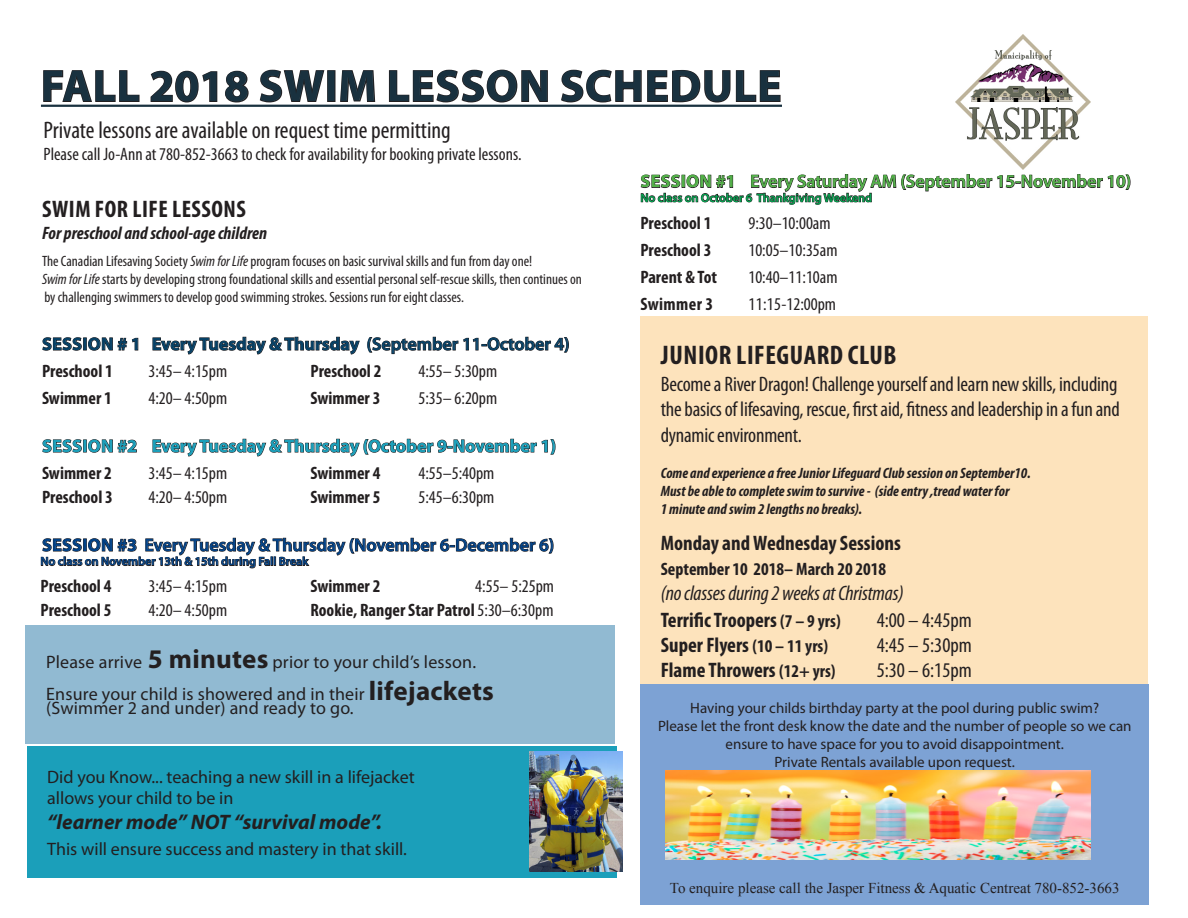
<style>
.page{position:relative;width:1188px;height:918px;background:#fff}
.page>*{position:absolute;margin:0;border:0;box-sizing:border-box;transform-origin:0 0}
.t1{font:700 45px "Myriad Pro";letter-spacing:.02em;color:#19313f}
.t2{font:700 condensed 27px "Myriad Pro";letter-spacing:.02em;color:#231f20}
.t3{font:condensed 24px "Myriad Pro";color:#231f20}
.t4{font:700 condensed 24px "Myriad Pro";letter-spacing:.02em;color:#231f20}
.t5{font:condensed 21px/25.2px "Myriad Pro";letter-spacing:-.01em;color:#231f20;text-align:justify}
.t6{font:700 condensed 21px "Myriad Pro";color:#231f20}
.t7{font:italic condensed 21px "Myriad Pro";letter-spacing:-.01em;color:#231f20}
.t8{font:italic 700 21px "Myriad Pro";color:#231f20}
.t9{font:condensed 18px "Myriad Pro";color:#231f20}
.t10{font:18px "Myriad Pro";color:#231f20}
.t11{font:700 condensed 18px "Myriad Pro";color:#231f20}
.t12{font:700 18px "Myriad Pro";color:#064065}
.t13{font:600 18px "Myriad Pro";color:#014186}
.t14{font:700 18px "Myriad Pro";color:#1b9fba}
.t15{font:600 18px "Myriad Pro";color:#51af47}
.t16{font:italic 700 condensed 18px "Myriad Pro";color:#231f20}
.t17{font:700 condensed 18px "Myriad Pro";letter-spacing:.02em;color:#231f20}
.t18{font:condensed 15px "Myriad Pro";color:#231f20}
.t19{font:15px "Myriad Pro";color:#231f20}
.t20{font:italic 700 condensed 15px "Myriad Pro";color:#231f20}
.t21{font:15px "Times New Roman";color:#231f20}
.t22{font:600 12px "Myriad Pro";color:#014186}
.t23{font:600 12px "Myriad Pro";color:#00a24e}
.s1{font-style:italic}
.s2{font-weight:600}
.s3{font-weight:700}
.s4{font-weight:400}
.s5{font-weight:700;font-size:27px}
.s6{font-size:18px}
</style>
<div class="page">
<svg style="left:42px;top:337px;width:40px;height:14px"></svg>
<div style="left:83px;top:338px;width:4px;height:12px;border:1px solid #231f20"></div>
<svg style="left:88px;top:337px;width:51px;height:14px"></svg>
<svg style="left:152px;top:336px;width:208px;height:19px"></svg>
<svg style="left:367px;top:336px;width:202px;height:19px"></svg>
<svg style="left:42px;top:439px;width:40px;height:14px"></svg>
<div style="left:83px;top:440px;width:4px;height:12px;border:1px solid #231f20"></div>
<svg style="left:88px;top:439px;width:49px;height:14px"></svg>
<svg style="left:152px;top:438px;width:404px;height:19px"></svg>
<svg style="left:41px;top:537px;width:513px;height:32px"></svg>
<hr style="left:41px;top:105px;width:741px;height:2px;background:#19313f">
<svg style="left:43px;top:70px;width:97px;height:32px"></svg>
<svg style="left:150px;top:70px;width:68px;height:33px"></svg>
<svg style="left:225px;top:70px;width:24px;height:33px"></svg>
<svg style="left:259px;top:69px;width:66px;height:34px"></svg>
<div style="left:327px;top:70px;width:8px;height:32px;border:2px solid #231f20"></div>
<svg style="left:340px;top:70px;width:36px;height:32px"></svg>
<svg style="left:388px;top:69px;width:160px;height:34px"></svg>
<svg style="left:561px;top:69px;width:220px;height:34px"></svg>
<div style="left:640px;top:316px;width:508px;height:382px;background:#fde3bc"></div>
<div style="left:26px;top:625px;width:589px;height:119px;background:#91bad2"></div>
<div style="left:27px;top:746px;width:589px;height:132px;background:#1b9fba"></div>
<svg style="left:640px;top:174px;width:491px;height:31px"></svg>
<img style="left:529px;top:751px;width:93px;height:121px">
<img style="left:956px;top:35px;width:135px;height:135px">
<div style="left:640px;top:684px;width:509px;height:220px;background:#7da2d4"></div>
<img style="left:665px;top:770px;width:426px;height:90px">
<p class="t1" style="left:41px;top:57px;width:742px">FALL 2018 SWIM LESSON SCHEDULE</p>
<p class="t3" style="left:44px;top:116px;width:409px">Private lessons are available on request time permitting</p>
<p class="t9" style="left:44px;top:143px;width:480px">Please call Jo-Ann at 780-852-3663 to check for availability for booking private lessons.</p>
<p class="t4" style="left:42px;top:194px;width:205px">SWIM FOR LIFE LESSONS</p>
<p class="t16" style="left:42px;top:222px;width:227px">For preschool and school-age children</p>
<p class="t18" style="left:42px;top:252px;width:492px">The Canadian Lifesaving Society <span class="s1">Swim for Life</span> program focuses on basic survival skills and fun from day one!</p>
<p class="t18" style="left:42px;top:270px;width:542px"><span class="s1">Swim for Life</span> starts by developing strong foundational skills and essential personal self-rescue skills, then continues on</p>
<p class="t18" style="left:44px;top:288px;width:421px">by challenging swimmers to develop good swimming strokes. Sessions run for eight classes.</p>
<p class="t12" style="left:42px;top:332px;width:529px">SESSION # 1 Every Tuesday &amp; Thursday <span class="s2">(September 11-October 4)</span></p>
<p class="t11" style="left:42px;top:360px;width:72px">Preschool 1</p>
<p class="t9" style="left:149px;top:360px;width:80px">3:45– 4:15pm</p>
<p class="t11" style="left:310px;top:360px;width:72px">Preschool 2</p>
<p class="t9" style="left:418px;top:360px;width:80px">4:55– 5:30pm</p>
<p class="t11" style="left:42px;top:387px;width:71px">Swimmer 1</p>
<p class="t9" style="left:149px;top:387px;width:80px">4:20– 4:50pm</p>
<p class="t11" style="left:310px;top:387px;width:71px">Swimmer 3</p>
<p class="t9" style="left:418px;top:387px;width:80px">5:35– 6:20pm</p>
<p class="t14" style="left:42px;top:434px;width:515px">SESSION #2 Every Tuesday &amp; Thursday (October 9-November 1)</p>
<p class="t11" style="left:42px;top:462px;width:71px">Swimmer 2</p>
<p class="t9" style="left:149px;top:462px;width:80px">3:45– 4:15pm</p>
<p class="t11" style="left:310px;top:462px;width:71px">Swimmer 4</p>
<p class="t9" style="left:418px;top:462px;width:77px">4:55–5:40pm</p>
<p class="t11" style="left:42px;top:486px;width:72px">Preschool 3</p>
<p class="t9" style="left:149px;top:486px;width:80px">4:20– 4:50pm</p>
<p class="t11" style="left:310px;top:486px;width:71px">Swimmer 5</p>
<p class="t9" style="left:418px;top:486px;width:77px">5:45–6:30pm</p>
<p class="t13" style="left:42px;top:534px;width:514px"><span class="s3">SESSION #3</span> Every Tuesday &amp; Thursday (November 6-December 6)</p>
<p class="t22" style="left:40px;top:554px;width:269px">No class on November 13th &amp; 15th during Fall Break</p>
<p class="t11" style="left:40px;top:575px;width:72px">Preschool 4</p>
<p class="t9" style="left:148px;top:576px;width:80px">3:45– 4:15pm</p>
<p class="t11" style="left:310px;top:575px;width:71px">Swimmer 2</p>
<p class="t9" style="left:475px;top:576px;width:80px">4:55– 5:25pm</p>
<p class="t11" style="left:40px;top:599px;width:72px">Preschool 5</p>
<p class="t9" style="left:148px;top:600px;width:80px">4:20– 4:50pm</p>
<p class="t11" style="left:310px;top:599px;width:245px">Rookie, Ranger Star Patrol <span class="s4">5:30–6:30pm</span></p>
<p class="t10" style="left:46px;top:651px;width:432px">Please arrive <span class="s5">5 minutes</span> prior to your child’s lesson.</p>
<p class="t10" style="left:46px;top:683px;width:449px">Ensure your child is showered and in their <span class="s5">lifejackets</span></p>
<p class="t10" style="left:46px;top:697px;width:309px">(Swimmer 2 and under) and ready to go.</p>
<p class="t10" style="left:47px;top:766px;width:369px">Did you Know... teaching a new skill in a lifejacket</p>
<p class="t10" style="left:47px;top:787px;width:188px">allows your child to be in</p>
<p class="t8" style="left:47px;top:809px;width:336px">“learner mode” NOT “survival mode”.</p>
<p class="t10" style="left:47px;top:838px;width:361px">This will ensure success and mastery in that skill.</p>
<p class="t15" style="left:641px;top:170px;width:492px"><span class="s3">SESSION #1</span> Every Saturday AM (September 15-November 10)</p>
<p class="t23" style="left:640px;top:190px;width:233px">No class on October 6 Thankgiving Weekend</p>
<p class="t11" style="left:640px;top:212px;width:72px">Preschool 1</p>
<p class="t9" style="left:748px;top:212px;width:84px">9:30–10:00am</p>
<p class="t11" style="left:640px;top:239px;width:72px">Preschool 3</p>
<p class="t9" style="left:748px;top:239px;width:91px">10:05–10:35am</p>
<p class="t11" style="left:640px;top:266px;width:78px">Parent &amp; Tot</p>
<p class="t9" style="left:748px;top:266px;width:91px">10:40–11:10am</p>
<p class="t17" style="left:640px;top:293px;width:74px">Swimmer 3</p>
<p class="t9" style="left:748px;top:293px;width:89px">11:15-12:00pm</p>
<p class="t2" style="left:661px;top:338px;width:237px">JUNIOR LIFEGUARD CLUB</p>
<p class="t5" style="left:661px;top:371px;width:461px">Become a River Dragon! Challenge yourself and learn new skills, including the basics of lifesaving, rescue, first aid, fitness and leadership in a fun and dynamic environment.</p>
<p class="t20" style="left:661px;top:463px;width:372px">Come and experience a free Junior Lifeguard Club session on September10.</p>
<p class="t20" style="left:661px;top:481px;width:350px">Must be able to complete swim to survive - (side entry ,tread water for</p>
<p class="t20" style="left:661px;top:499px;width:203px">1 minute and swim 2 lengths no breaks).</p>
<p class="t6" style="left:661px;top:530px;width:242px">Monday and Wednesday Sessions</p>
<p class="t11" style="left:661px;top:558px;width:227px">September 10 2018– March 20 2018</p>
<p class="t7" style="left:661px;top:580px;width:245px">(no classes during 2 weeks at Christmas)</p>
<p class="t6" style="left:661px;top:607px;width:181px">Terrific Troopers <span class="s6">(7 – 9 yrs)</span></p>
<p class="t5" style="left:877px;top:607px;width:97px">4:00 – 4:45pm</p>
<p class="t6" style="left:661px;top:632px;width:169px">Super Flyers <span class="s6">(10 – 11 yrs)</span></p>
<p class="t5" style="left:877px;top:632px;width:97px">4:45 – 5:30pm</p>
<p class="t6" style="left:661px;top:657px;width:176px">Flame Throwers <span class="s6">(12+ yrs)</span></p>
<p class="t5" style="left:877px;top:658px;width:97px">5:30 – 6:15pm</p>
<p class="t19" style="left:690px;top:699px;width:410px">Having your childs birthday party at the pool during public swim?</p>
<p class="t19" style="left:658px;top:717px;width:475px">Please let the front desk know the date and the number of people so we can</p>
<p class="t19" style="left:726px;top:735px;width:340px">ensure to have space for you to avoid disappointment.</p>
<p class="t19" style="left:775px;top:753px;width:242px">Private Rentals available upon request.</p>
<p class="t21" style="left:670px;top:878px;width:451px">To enquire please call the Jasper Fitness &amp; Aquatic Centreat 780-852-3663</p>
</div>
